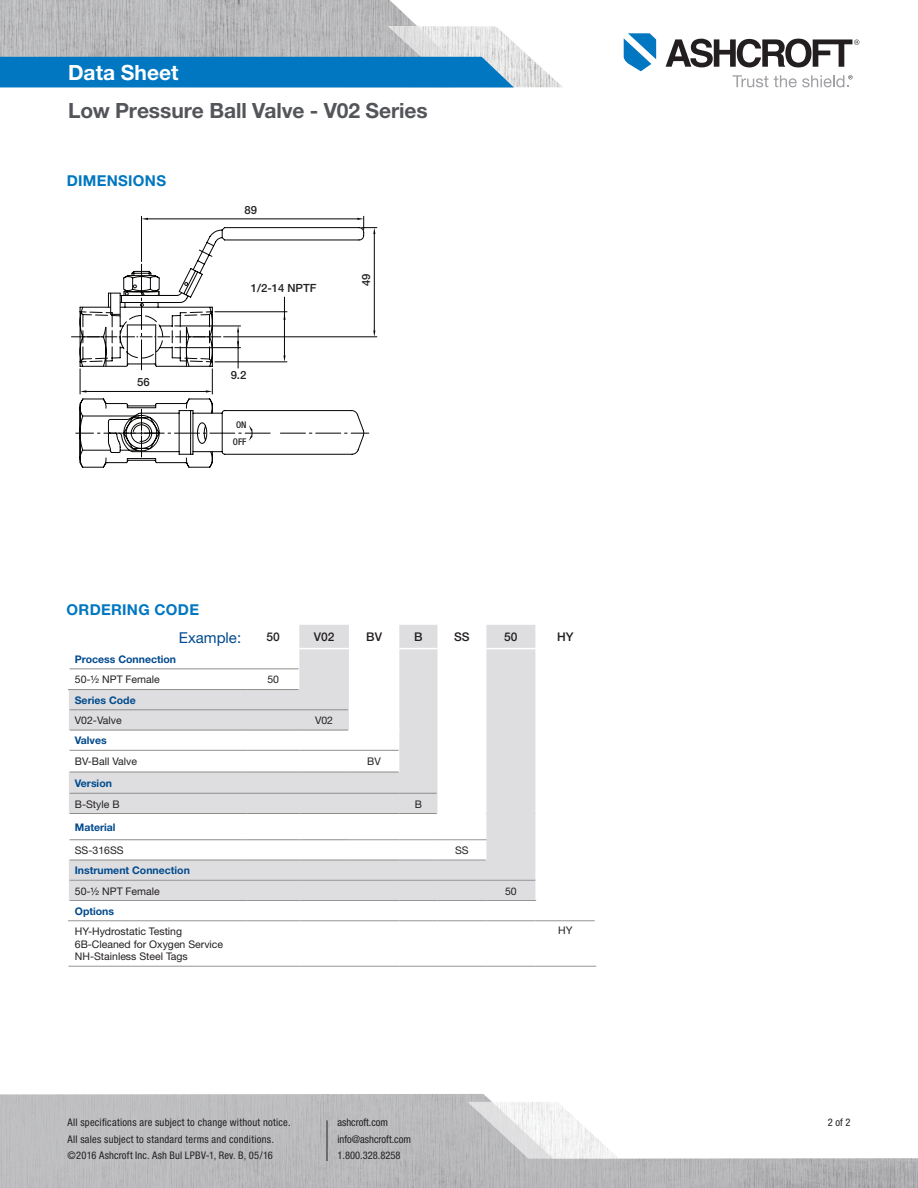
<style>
.page{position:relative;width:918px;height:1188px;background:#fff}
.page>*{position:absolute;margin:0;border:0;box-sizing:border-box;transform-origin:0 0}
.t1{font:700 21px "Helvetica Neue LT Pro";letter-spacing:-.005em;color:#54555a}
.t2{font:700 21px "Helvetica Neue";color:#fff}
.t3{font:700 15px "Helvetica Neue";letter-spacing:.02em;color:#0077c0}
.t4{font:15px "Helvetica Neue";color:#004a8d}
.t5{font:500 12px "Helvetica Neue";color:#231f20}
.t6{font:500 11.25px "Helvetica Neue LT Pro";color:#231f20}
.t7{font:10.5px/12.6px "Helvetica Neue";color:#231f20}
.t8{font:condensed 10.5px/16.5px "Helvetica Neue";letter-spacing:.02em;color:#231f20}
.t9{font:700 10.5px "Helvetica Neue";color:#004a8d}
.t10{font:condensed 10.5px "Helvetica Neue";color:#231f20}
.t11{font:500 condensed 9.3px "Helvetica Neue LT Pro";color:#231f20}
</style>
<div class="page">
<hr style="left:4px;top:87px;width:451px;height:1px;background:#ceced0">
<img style="left:0;top:0;width:417px;height:26px">
<svg style="left:732px;top:75px;width:36px;height:12px"></svg>
<svg style="left:624px;top:33px;width:32px;height:38px"></svg>
<svg style="left:666px;top:39px;width:193px;height:28px"></svg>
<svg style="left:0;top:26px;width:562px;height:61px;background:#70a5c5"></svg>
<svg style="left:774px;top:75px;width:79px;height:12px"></svg>
<svg style="left:0;top:1094px;width:918px;height:94px;fill:#bdbdc0"></svg>
<svg style="left:468px;top:1102px;width:151px;height:57px"></svg>
<svg style="left:69px;top:625px;width:466px;height:276px;fill:#dedee1"></svg>
<hr style="left:70px;top:668px;width:177px;height:1px;background:#908c8a">
<hr style="left:247px;top:668px;width:52px;height:1px;background:#908c8a">
<hr style="left:68px;top:689px;width:179px;height:1px;background:#908c8a">
<hr style="left:247px;top:689px;width:52px;height:1px;background:#908c8a">
<hr style="left:70px;top:709px;width:177px;height:1px;background:#908c8a">
<hr style="left:247px;top:709px;width:52px;height:1px;background:#908c8a">
<hr style="left:299px;top:709px;width:49px;height:1px;background:#908c8a">
<hr style="left:70px;top:730px;width:177px;height:1px;background:#908c8a">
<hr style="left:247px;top:730px;width:52px;height:1px;background:#908c8a">
<hr style="left:299px;top:730px;width:49px;height:1px;background:#908c8a">
<hr style="left:70px;top:750px;width:177px;height:1px;background:#908c8a">
<hr style="left:247px;top:750px;width:52px;height:1px;background:#908c8a">
<hr style="left:299px;top:750px;width:50px;height:1px;background:#908c8a">
<hr style="left:349px;top:750px;width:50px;height:1px;background:#908c8a">
<hr style="left:70px;top:772px;width:177px;height:1px;background:#908c8a">
<hr style="left:247px;top:772px;width:52px;height:1px;background:#908c8a">
<hr style="left:299px;top:772px;width:50px;height:1px;background:#908c8a">
<hr style="left:349px;top:772px;width:50px;height:1px;background:#908c8a">
<hr style="left:70px;top:793px;width:177px;height:1px;background:#908c8a">
<hr style="left:247px;top:793px;width:52px;height:1px;background:#908c8a">
<hr style="left:299px;top:793px;width:50px;height:1px;background:#908c8a">
<hr style="left:349px;top:793px;width:50px;height:1px;background:#908c8a">
<hr style="left:399px;top:793px;width:38px;height:1px;background:#908c8a">
<hr style="left:70px;top:813px;width:177px;height:1px;background:#908c8a">
<hr style="left:247px;top:813px;width:52px;height:1px;background:#908c8a">
<hr style="left:70px;top:839px;width:177px;height:1px;background:#908c8a">
<hr style="left:247px;top:839px;width:52px;height:1px;background:#908c8a">
<hr style="left:70px;top:860px;width:177px;height:1px;background:#908c8a">
<hr style="left:247px;top:860px;width:52px;height:1px;background:#908c8a">
<hr style="left:299px;top:860px;width:50px;height:1px;background:#908c8a">
<hr style="left:349px;top:860px;width:50px;height:1px;background:#908c8a">
<hr style="left:70px;top:648px;width:177px;height:1px;background:#fff">
<hr style="left:247px;top:648px;width:52px;height:1px;background:#fff">
<hr style="left:299px;top:648px;width:50px;height:1px;background:#fff">
<hr style="left:349px;top:648px;width:50px;height:1px;background:#fff">
<hr style="left:399px;top:648px;width:38px;height:1px;background:#fff">
<hr style="left:437px;top:648px;width:49px;height:1px;background:#fff">
<hr style="left:486px;top:648px;width:49px;height:1px;background:#fff">
<hr style="left:438px;top:793px;width:48px;height:1px;background:#fff">
<hr style="left:350px;top:730px;width:50px;height:1px;background:#fff">
<hr style="left:486px;top:793px;width:49px;height:1px;background:#dedee1">
<hr style="left:486px;top:813px;width:50px;height:1px;background:#dedee1">
<hr style="left:486px;top:839px;width:49px;height:1px;background:#dedee1">
<hr style="left:299px;top:839px;width:50px;height:1px;background:#908c8a">
<hr style="left:299px;top:813px;width:50px;height:1px;background:#908c8a">
<hr style="left:349px;top:813px;width:50px;height:1px;background:#908c8a">
<hr style="left:399px;top:813px;width:38px;height:1px;background:#908c8a">
<hr style="left:399px;top:860px;width:38px;height:1px;background:#939598">
<hr style="left:437px;top:860px;width:49px;height:1px;background:#939598">
<hr style="left:70px;top:900px;width:177px;height:1px;background:#939598">
<hr style="left:247px;top:900px;width:52px;height:1px;background:#939598">
<hr style="left:299px;top:900px;width:50px;height:1px;background:#939598">
<hr style="left:349px;top:900px;width:50px;height:1px;background:#939598">
<hr style="left:399px;top:900px;width:38px;height:1px;background:#939598">
<hr style="left:437px;top:900px;width:49px;height:1px;background:#939598">
<hr style="left:486px;top:900px;width:50px;height:1px;background:#939598">
<hr style="left:68px;top:920px;width:179px;height:1px;background:#939598">
<hr style="left:247px;top:920px;width:52px;height:1px;background:#939598">
<hr style="left:299px;top:920px;width:50px;height:1px;background:#939598">
<hr style="left:349px;top:920px;width:50px;height:1px;background:#939598">
<hr style="left:399px;top:920px;width:38px;height:1px;background:#939598">
<hr style="left:437px;top:920px;width:49px;height:1px;background:#939598">
<hr style="left:486px;top:920px;width:49px;height:1px;background:#939598">
<hr style="left:535px;top:920px;width:60px;height:1px;background:#939598">
<hr style="left:70px;top:880px;width:177px;height:1px;background:#939598">
<hr style="left:247px;top:880px;width:52px;height:1px;background:#939598">
<hr style="left:299px;top:880px;width:50px;height:1px;background:#939598">
<hr style="left:349px;top:880px;width:50px;height:1px;background:#939598">
<hr style="left:399px;top:880px;width:38px;height:1px;background:#939598">
<hr style="left:437px;top:880px;width:49px;height:1px;background:#939598">
<hr style="left:486px;top:880px;width:49px;height:1px;background:#939598">
<hr style="left:349px;top:839px;width:50px;height:1px;background:#939598">
<hr style="left:399px;top:839px;width:38px;height:1px;background:#939598">
<hr style="left:437px;top:839px;width:49px;height:1px;background:#939598">
<hr style="left:68px;top:966px;width:179px;height:1px;background:#939598">
<hr style="left:247px;top:966px;width:52px;height:1px;background:#939598">
<hr style="left:299px;top:966px;width:50px;height:1px;background:#939598">
<hr style="left:349px;top:966px;width:50px;height:1px;background:#939598">
<hr style="left:399px;top:966px;width:38px;height:1px;background:#939598">
<hr style="left:437px;top:966px;width:49px;height:1px;background:#939598">
<hr style="left:486px;top:966px;width:49px;height:1px;background:#939598">
<hr style="left:535px;top:966px;width:61px;height:1px;background:#939598">
<hr style="left:327px;top:1120px;width:1px;height:41px;background:#231f20">
<svg style="left:141px;top:216px;width:229px;height:218px"></svg>
<svg style="left:357px;top:218px;width:7px;height:2px"></svg>
<svg style="left:142px;top:218px;width:6px;height:2px"></svg>
<hr style="left:224px;top:336px;width:153px;height:1px;background:#050504">
<hr style="left:374px;top:234px;width:1px;height:96px;background:#050504">
<svg style="left:365px;top:227px;width:12px;height:7px"></svg>
<svg style="left:373px;top:330px;width:2px;height:7px"></svg>
<svg style="left:71px;top:275px;width:142px;height:193px"></svg>
<svg style="left:128px;top:227px;width:237px;height:228px"></svg>
<p class="t2" style="left:68px;top:59px;width:112px">Data Sheet</p>
<p class="t1" style="left:68px;top:97px;width:361px">Low Pressure Ball Valve - V02 Series</p>
<p class="t3" style="left:67px;top:171px;width:101px">DIMENSIONS</p>
<p class="t6" style="left:137px;top:375px;width:14px">56</p>
<p class="t6" style="left:244px;top:203px;width:14px">89</p>
<p class="t6" style="left:251px;top:281px;width:67px">1/2-14 NPTF</p>
<p class="t6" style="left:231px;top:368px;width:17px">9.2</p>
<p class="t11" style="left:236px;top:419px;width:12px">ON</p>
<p class="t11" style="left:233px;top:436px;width:15px">OFF</p>
<p class="t6" style="left:360px;top:286px;width:14px;rotate:-90deg">49</p>
<p class="t3" style="left:67px;top:600px;width:134px">ORDERING CODE</p>
<p class="t4" style="left:179px;top:628px;width:64px">Example:</p>
<p class="t5" style="left:267px;top:630px;width:15px">50</p>
<p class="t5" style="left:314px;top:630px;width:22px">V02</p>
<p class="t5" style="left:366px;top:630px;width:17px">BV</p>
<p class="t5" style="left:414px;top:630px;width:10px">B</p>
<p class="t5" style="left:454px;top:630px;width:17px">SS</p>
<p class="t5" style="left:504px;top:630px;width:15px">50</p>
<p class="t5" style="left:557px;top:630px;width:18px">HY</p>
<p class="t9" style="left:75px;top:653px;width:103px">Process Connection</p>
<p class="t7" style="left:75px;top:673px;width:86px">50-½ NPT Female</p>
<p class="t7" style="left:267px;top:673px;width:13px">50</p>
<p class="t9" style="left:75px;top:694px;width:62px">Series Code</p>
<p class="t7" style="left:75px;top:714px;width:48px">V02-Valve</p>
<p class="t7" style="left:315px;top:714px;width:20px">V02</p>
<p class="t9" style="left:75px;top:734px;width:33px">Valves</p>
<p class="t7" style="left:75px;top:755px;width:64px">BV-Ball Valve</p>
<p class="t7" style="left:367px;top:755px;width:15px">BV</p>
<p class="t9" style="left:75px;top:776px;width:39px">Version</p>
<p class="t7" style="left:75px;top:797px;width:46px">B-Style B</p>
<p class="t7" style="left:415px;top:797px;width:9px">B</p>
<p class="t9" style="left:75px;top:821px;width:42px">Material</p>
<p class="t7" style="left:75px;top:844px;width:50px">SS-316SS</p>
<p class="t7" style="left:455px;top:844px;width:15px">SS</p>
<p class="t9" style="left:75px;top:864px;width:117px">Instrument Connection</p>
<p class="t7" style="left:75px;top:884px;width:86px">50-½ NPT Female</p>
<p class="t7" style="left:505px;top:884px;width:13px">50</p>
<p class="t9" style="left:75px;top:905px;width:41px">Options</p>
<p class="t7" style="left:75px;top:925px;width:150px">HY-Hydrostatic Testing<br>6B-Cleaned for Oxygen Service<br>NH-Stainless Steel Tags</p>
<p class="t7" style="left:558px;top:924px;width:16px">HY</p>
<p class="t8" style="left:68px;top:1114px;width:225px">All specifications are subject to change without notice.<br>All sales subject to standard terms and conditions. ©2016 Ashcroft Inc. Ash Bul LPBV-1, Rev. B, 05/16</p>
<p class="t10" style="left:338px;top:1117px;width:52px">ashcroft.com</p>
<p class="t10" style="left:338px;top:1133px;width:75px">info@ashcroft.com</p>
<p class="t10" style="left:338px;top:1150px;width:65px">1.800.328.8258</p>
<p class="t8" style="left:828px;top:1114px;width:24px">2 of 2</p>
</div>
